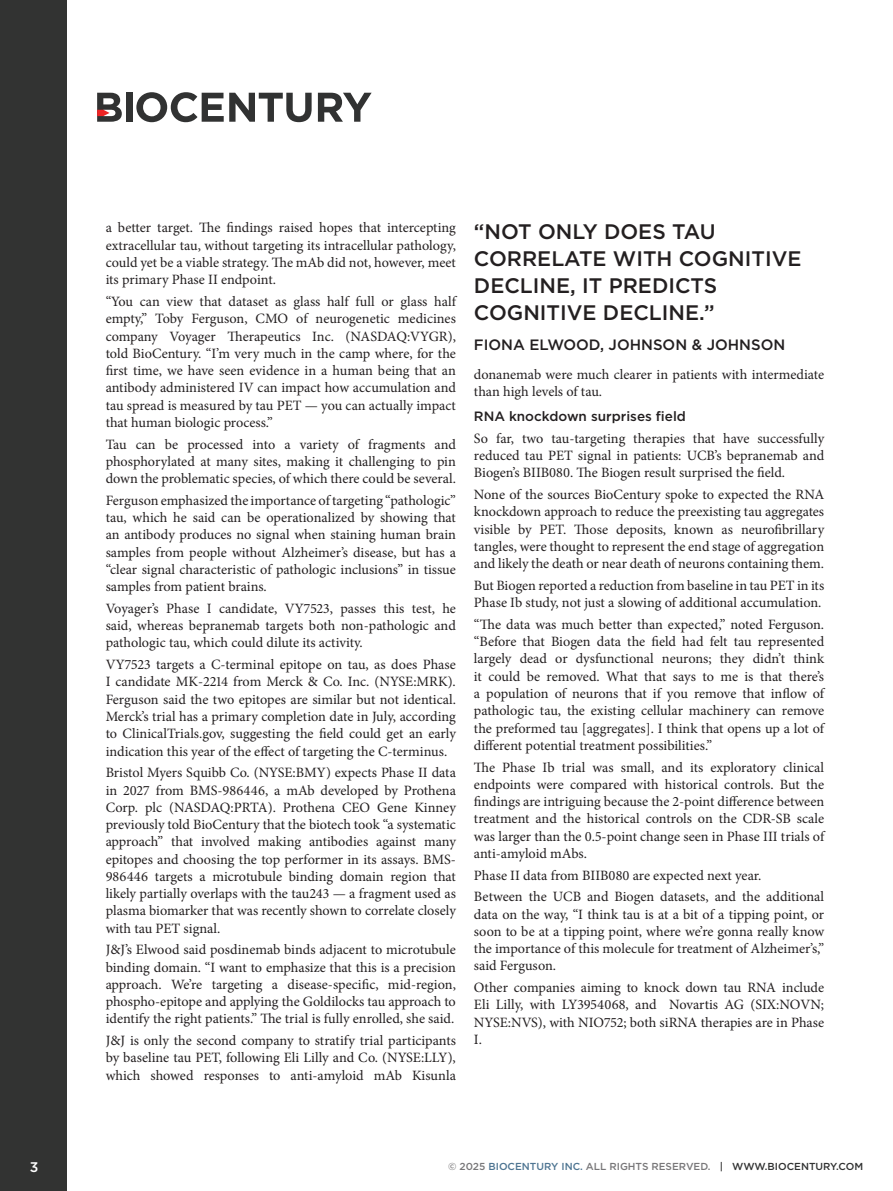
<style>
.page{position:relative;width:893px;height:1191px;background:#fff}
.page>*{position:absolute;margin:0;border:0;box-sizing:border-box;transform-origin:0 0}
.t1{font:500 21px/27px "Gotham";color:#231f20}
.t2{font:500 15px "Gotham";color:#231f20}
.t3{font:14.25px/17.2px "Minion Pro";color:#231f20;text-align:justify}
.t4{font:500 13.95px "Gotham";color:#fff}
.t5{font:500 13.5px "Gotham";color:#231f20}
.t6{font:500 10.2px "Gotham";color:#787779}
.s1{color:#4e7592}
.s2{color:#313232}
</style>
<div class="page">
<div style="left:0;top:0;width:67px;height:1191px;background:#323332"></div>
<div style="left:126px;top:93px;width:6px;height:29px;background:#313232"></div>
<svg style="left:136px;top:92px;width:176px;height:30px"></svg>
<svg style="left:318px;top:93px;width:54px;height:29px"></svg>
<svg style="left:97px;top:93px;width:25px;height:29px"></svg>
<p class="t3" style="left:106px;top:219px;width:352px">a better target. The findings raised hopes that intercepting extracellular tau, without targeting its intracellular pathology, could yet be a viable strategy. The mAb did not, however, meet its primary Phase II endpoint.</p>
<p class="t3" style="left:106px;top:293px;width:352px">“You can view that dataset as glass half full or glass half empty,” Toby Ferguson, CMO of neurogenetic medicines company Voyager Therapeutics Inc. (NASDAQ:VYGR), told BioCentury. “I’m very much in the camp where, for the first time, we have seen evidence in a human being that an antibody administered IV can impact how accumulation and tau spread is measured by tau PET — you can actually impact that human biologic process.”</p>
<p class="t3" style="left:106px;top:435px;width:352px">Tau can be processed into a variety of fragments and phosphorylated at many sites, making it challenging to pin down the problematic species, of which there could be several.</p>
<p class="t3" style="left:106px;top:492px;width:352px">Ferguson emphasized the importance of targeting “pathologic” tau, which he said can be operationalized by showing that an antibody produces no signal when staining human brain samples from people without Alzheimer’s disease, but has a “clear signal characteristic of pathologic inclusions” in tissue samples from patient brains.</p>
<p class="t3" style="left:106px;top:600px;width:352px">Voyager’s Phase I candidate, VY7523, passes this test, he said, whereas bepranemab targets both non-pathologic and pathologic tau, which could dilute its activity.</p>
<p class="t3" style="left:106px;top:656px;width:352px">VY7523 targets a C-terminal epitope on tau, as does Phase I candidate MK-2214 from Merck &amp; Co. Inc. (NYSE:MRK).<br>Ferguson said the two epitopes are similar but not identical.<br>Merck’s trial has a primary completion date in July, according to ClinicalTrials.gov, suggesting the field could get an early indication this year of the effect of targeting the C-terminus.</p>
<p class="t3" style="left:106px;top:764px;width:352px">Bristol Myers Squibb Co. (NYSE:BMY) expects Phase II data in 2027 from BMS-986446, a mAb developed by Prothena Corp. plc (NASDAQ:PRTA). Prothena CEO Gene Kinney previously told BioCentury that the biotech took “a systematic approach” that involved making antibodies against many epitopes and choosing the top performer in its assays. BMS-986446 targets a microtubule binding domain region that likely partially overlaps with the tau243 — a fragment used as plasma biomarker that was recently shown to correlate closely with tau PET signal.</p>
<p class="t3" style="left:106px;top:941px;width:352px">J&amp;J’s Elwood said posdinemab binds adjacent to microtubule binding domain. “I want to emphasize that this is a precision approach. We’re targeting a disease-specific, mid-region, phospho-epitope and applying the Goldilocks tau approach to identify the right patients.” The trial is fully enrolled, she said.</p>
<p class="t3" style="left:106px;top:1032px;width:352px">J&amp;J is only the second company to stratify trial participants by baseline tau PET, following Eli Lilly and Co. (NYSE:LLY), which showed responses to anti-amyloid mAb Kisunla</p>
<h1 class="t1" style="left:474px;top:218px;width:329px">“NOT ONLY DOES TAU<br>CORRELATE WITH COGNITIVE<br>DECLINE, IT PREDICTS<br>COGNITIVE DECLINE.”</h1>
<p class="t2" style="left:474px;top:335px;width:313px">FIONA ELWOOD, JOHNSON &amp; JOHNSON</p>
<p class="t3" style="left:474px;top:365px;width:352px">donanemab were much clearer in patients with intermediate than high levels of tau.</p>
<p class="t5" style="left:474px;top:407px;width:214px">RNA knockdown surprises field</p>
<p class="t3" style="left:474px;top:430px;width:352px">So far, two tau-targeting therapies that have successfully reduced tau PET signal in patients: UCB’s bepranemab and Biogen’s BIIB080. The Biogen result surprised the field.</p>
<p class="t3" style="left:474px;top:486px;width:352px">None of the sources BioCentury spoke to expected the RNA knockdown approach to reduce the preexisting tau aggregates visible by PET. Those deposits, known as neurofibrillary tangles, were thought to represent the end stage of aggregation and likely the death or near death of neurons containing them.</p>
<p class="t3" style="left:474px;top:577px;width:352px">But Biogen reported a reduction from baseline in tau PET in its<br>Phase Ib study, not just a slowing of additional accumulation.</p>
<p class="t3" style="left:474px;top:616px;width:352px">“The data was much better than expected,” noted Ferguson. “Before that Biogen data the field had felt tau represented largely dead or dysfunctional neurons; they didn’t think it could be removed. What that says to me is that there’s a population of neurons that if you remove that inflow of pathologic tau, the existing cellular machinery can remove the preformed tau [aggregates]. I think that opens up a lot of different potential treatment possibilities.”</p>
<p class="t3" style="left:474px;top:758px;width:352px">The Phase Ib trial was small, and its exploratory clinical endpoints were compared with historical controls. But the findings are intriguing because the 2-point difference between treatment and the historical controls on the CDR-SB scale was larger than the 0.5-point change seen in Phase III trials of anti-amyloid mAbs.</p>
<p class="t3" style="left:474px;top:864px;width:352px;line-height:21.8px">Phase II data from BIIB080 are expected next year.<br>Between the UCB and Biogen datasets, and the additional</p>
<p class="t3" style="left:474px;top:905px;width:352px">data on the way, “I think tau is at a bit of a tipping point, or soon to be at a tipping point, where we’re gonna really know the importance of this molecule for treatment of Alzheimer’s,” said Ferguson.</p>
<p class="t3" style="left:474px;top:979px;width:352px">Other companies aiming to knock down tau RNA include Eli Lilly, with LY3954068, and Novartis AG (SIX:NOVN; NYSE:NVS), with NIO752; both siRNA therapies are in Phase I.</p>
<p class="t4" style="left:30px;top:1157px;width:10px">3</p>
<p class="t6" style="left:448px;top:1159px;width:417px">© 2025 <span class="s1">BIOCENTURY INC.</span> ALL RIGHTS RESERVED. <span class="s2">| WWW.BIOCENTURY.COM</span></p>
</div>
